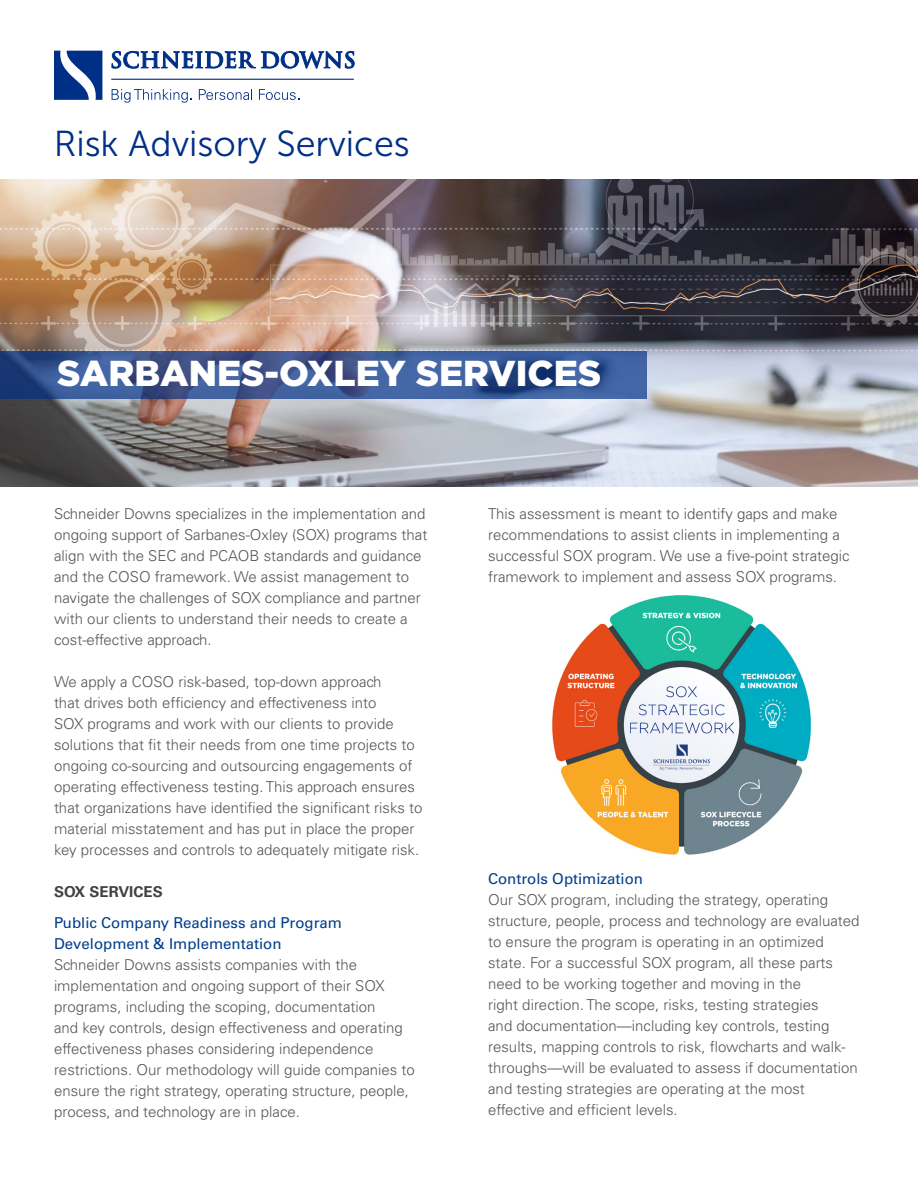
<style>
.page{position:relative;width:918px;height:1188px;background:#fff}
.page>*{position:absolute;margin:0;border:0;box-sizing:border-box;transform-origin:0 0}
.t1{font:900 36px "Gotham";color:#fff}
.t2{font:36px "Museo Sans 300";color:#002f87}
.t3{font:300 15px/21px "Univers LT";color:#565659}
.t4{font:15px/21px "Univers LT";color:#013d8a}
.t5{font:700 15px "Univers LT";color:#414042}
</style>
<div class="page">
<hr style="left:111px;top:79px;width:243px;height:1px;background:#002f87">
<svg style="left:54px;top:51px;width:48px;height:49px"></svg>
<svg style="left:112px;top:89px;width:80px;height:14px"></svg>
<svg style="left:199px;top:89px;width:53px;height:11px"></svg>
<svg style="left:259px;top:89px;width:40px;height:11px"></svg>
<svg style="left:111px;top:51px;width:244px;height:28px"></svg>
<img style="left:0;top:180px;width:918px;height:306px">
<img style="left:552px;top:595px;width:259px;height:260px">
<svg style="left:0;top:351px;width:647px;height:48px;background:#395692"></svg>
<h1 class="t2" style="left:54px;top:124px;width:358px">Risk Advisory Services</h1>
<h1 class="t1" style="left:57px;top:352px;width:546px">SARBANES-OXLEY SERVICES</h1>
<p class="t3" style="left:54px;top:503px;width:375px">Schneider Downs specializes in the implementation and ongoing support of Sarbanes-Oxley (SOX) programs that align with the SEC and PCAOB standards and guidance and the COSO framework. We assist management to navigate the challenges of SOX compliance and partner with our clients to understand their needs to create a cost-effective approach.</p>
<p class="t3" style="left:54px;top:671px;width:370px">We apply a COSO risk-based, top-down approach<br>that drives both efficiency and effectiveness into<br>SOX programs and work with our clients to provide solutions that fit their needs from one time projects to ongoing co-sourcing and outsourcing engagements of operating effectiveness testing. This approach ensures that organizations have identified the significant risks to material misstatement and has put in place the proper key processes and controls to adequately mitigate risk.</p>
<p class="t5" style="left:54px;top:883px;width:110px">SOX SERVICES</p>
<p class="t4" style="left:54px;top:913px;width:290px">Public Company Readiness and Program<br>Development &amp; Implementation</p>
<p class="t3" style="left:54px;top:955px;width:362px">Schneider Downs assists companies with the implementation and ongoing support of their SOX programs, including the scoping, documentation<br>and key controls, design effectiveness and operating effectiveness phases considering independence restrictions. Our methodology will guide companies to ensure the right strategy, operating structure, people, process, and technology are in place.</p>
<p class="t3" style="left:488px;top:503px;width:363px">This assessment is meant to identify gaps and make recommendations to assist clients in implementing a successful SOX program. We use a five-point strategic framework to implement and assess SOX programs.</p>
<p class="t4" style="left:488px;top:868px;width:156px">Controls Optimization</p>
<p class="t3" style="left:488px;top:889px;width:373px">Our SOX program, including the strategy, operating structure, people, process and technology are evaluated to ensure the program is operating in an optimized state. For a successful SOX program, all these parts need to be working together and moving in the<br>right direction. The scope, risks, testing strategies<br>and documentation—including key controls, testing results, mapping controls to risk, flowcharts and walk&shy;throughs—will be evaluated to assess if documentation and testing strategies are operating at the most effective and efficient levels.</p>
</div>
